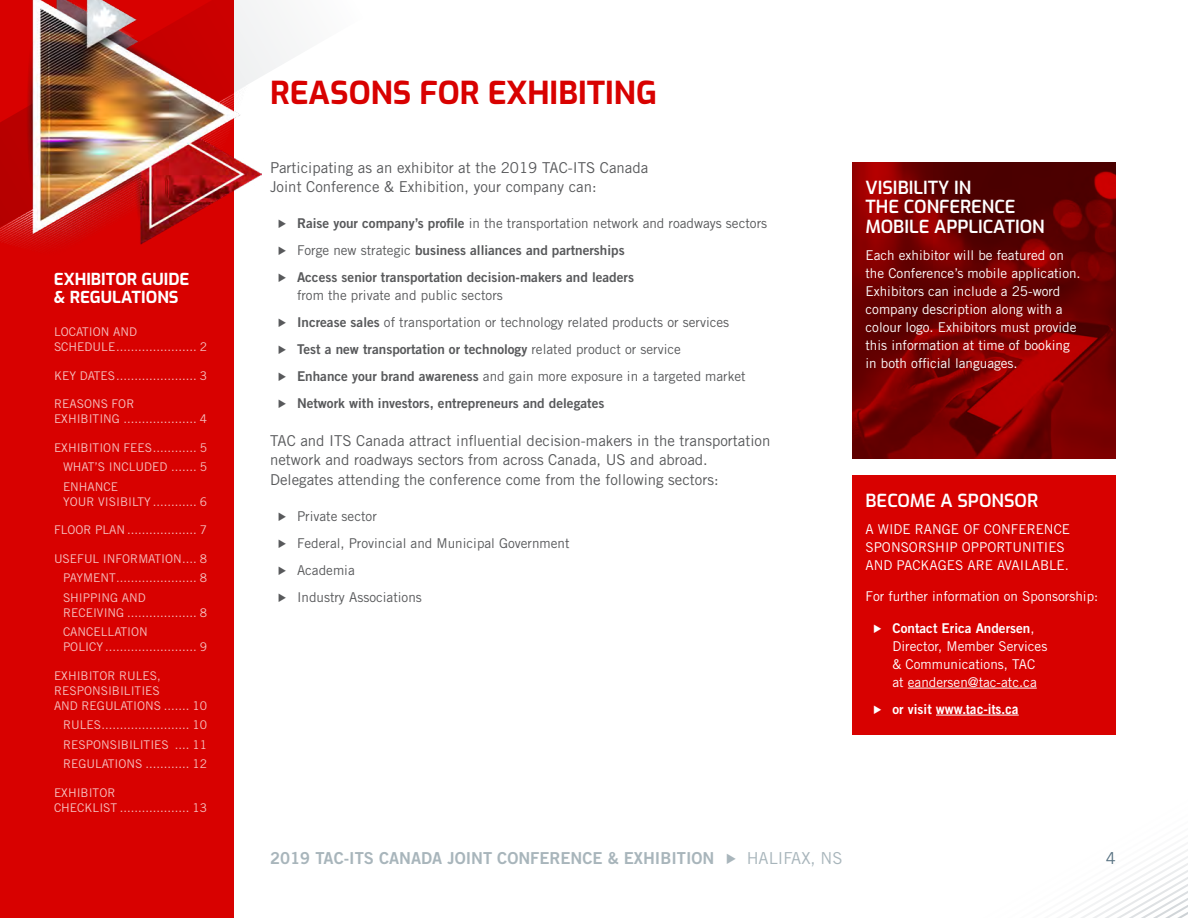
<style>
.page{position:relative;width:1188px;height:918px;background:#fff}
.page>*{position:absolute;margin:0;border:0;box-sizing:border-box;transform-origin:0 0}
.t1{font:700 31.5px "Exo";color:#d80100}
.t2{font:600 18px/19.5px "Exo";color:#fff}
.t3{font:16.5px "Trade Gothic LT Std Bd 2";color:#a8b5bb}
.t4{font:700 16.5px/18px "Exo";color:#fff}
.t5{font:16.5px "Trade Gothic LT Std";color:#587282}
.t6{font:15px/19.5px "Trade Gothic LT Std";color:#58595b}
.t7{font:13.5px/18px "Trade Gothic LT Std";color:#fff}
.t8{font:13.5px/27px "Trade Gothic LT Std";color:#58595b}
.t9{font:13.5px/27px "Trade Gothic LT Std Bd 2";color:#58595b}
.t10{font:13.5px "Trade Gothic LT Std Bd 2";color:#fff}
.t11{font:700 13.5px "Trade Gothic LT Std";color:#fff}
.t12{font:12px/19.5px "Trade Gothic LT Std";color:#f5c0bf}
.s1{font-family:"Trade Gothic LT Std Bd 2"}
.s2{font-family:"Trade Gothic LT Std"}
.s3{font-family:"Trade Gothic LT Std Bd 2";font-weight:400}
</style>
<div class="page">
<div style="left:0;top:0;width:234px;height:918px;background:#d80100"></div>
<svg style="left:261px;top:10px;width:29px;height:166px"></svg>
<img style="left:0;top:0;width:261px;height:246px">
<svg style="left:1069px;top:845px;width:119px;height:73px"></svg>
<svg style="left:852px;top:162px;width:264px;height:297px;background:#750000"></svg>
<div style="left:852px;top:475px;width:264px;height:259px;background:#d80100"></div>
<hr style="left:908px;top:688px;width:129px;height:1px;background:#fff">
<hr style="left:936px;top:715px;width:83px;height:1px;background:#fff">
<h3 class="t4" style="left:54px;top:269px;width:137px">EXHIBITOR GUIDE &amp; REGULATIONS</h3>
<p class="t12" style="left:54px;top:324px;width:154px;line-height:15px">LOCATION AND<br>SCHEDULE...................... 2</p>
<p class="t12" style="left:54px;top:365px;width:154px">KEY DATES...................... 3</p>
<p class="t12" style="left:54px;top:396px;width:155px;line-height:15px">REASONS FOR<br>EXHIBITING .................... 4</p>
<p class="t12" style="left:63px;top:437px;width:146px;text-align:justify;text-indent:-9px">EXHIBITION FEES............ 5<br>WHAT’S INCLUDED ....... 5<br>ENHANCE</p>
<p class="t12" style="left:63px;top:491px;width:145px">YOUR VISIBILTY ............ 6</p>
<p class="t12" style="left:54px;top:520px;width:154px">FLOOR PLAN ................... 7</p>
<p class="t12" style="left:63px;top:548px;width:145px;text-align:justify;text-indent:-9px">USEFUL INFORMATION.... 8<br>PAYMENT...................... 8<br>SHIPPING AND</p>
<p class="t12" style="left:63px;top:602px;width:145px">RECEIVING ................... 8<br>CANCELLATION</p>
<p class="t12" style="left:63px;top:637px;width:145px">POLICY ......................... 9</p>
<p class="t12" style="left:54px;top:668px;width:154px;line-height:15px">EXHIBITOR RULES,<br>RESPONSIBILITIES<br>AND REGULATIONS ....... 10</p>
<p class="t12" style="left:63px;top:715px;width:145px;text-align:justify">RULES........................ 10<br>RESPONSIBILITIES .... 11<br>REGULATIONS ............ 12</p>
<p class="t12" style="left:54px;top:785px;width:154px;line-height:15px">EXHIBITOR<br>CHECKLIST ................... 13</p>
<h1 class="t1" style="left:270px;top:68px;width:389px">REASONS FOR EXHIBITING</h1>
<p class="t6" style="left:270px;top:158px;width:380px">Participating as an exhibitor at the 2019 TAC-ITS Canada<br>Joint Conference &amp; Exhibition, your company can:</p>
<p class="t8" style="left:297px;top:210px;width:472px"><span class="s1">Raise your company’s profile</span> in the transportation network and roadways sectors</p>
<p class="t9" style="left:297px;top:237px;width:339px"><span class="s2">Forge new strategic</span> business alliances and partnerships<br>Access senior transportation decision-makers and leaders</p>
<p class="t8" style="left:297px;top:282px;width:434px">from the private and public sectors<br><span class="s1">Increase sales</span> of transportation or technology related products or services</p>
<p class="t9" style="left:297px;top:336px;width:386px">Test a new transportation or technology <span class="s2">related product or service</span></p>
<p class="t8" style="left:297px;top:363px;width:450px"><span class="s1">Enhance your brand awareness</span> and gain more exposure in a targeted market</p>
<p class="t9" style="left:297px;top:390px;width:309px">Network with investors, entrepreneurs and delegates</p>
<p class="t6" style="left:270px;top:431px;width:502px">TAC and ITS Canada attract influential decision-makers in the transportation network and roadways sectors from across Canada, US and abroad.<br>Delegates attending the conference come from the following sectors:</p>
<p class="t8" style="left:297px;top:502px;width:274px">Private sector<br>Federal, Provincial and Municipal Government<br>Academia<br>Industry Associations</p>
<h2 class="t2" style="left:866px;top:176px;width:181px">VISIBILITY IN<br>THE CONFERENCE<br>MOBILE APPLICATION</h2>
<p class="t7" style="left:866px;top:246px;width:217px">Each exhibitor will be featured on the Conference’s mobile application.<br>Exhibitors can include a 25-word company description along with a colour logo. Exhibitors must provide this information at time of booking in both official languages.</p>
<h2 class="t2" style="left:866px;top:489px;width:174px">BECOME A SPONSOR</h2>
<p class="t7" style="left:866px;top:520px;width:206px">A WIDE RANGE OF CONFERENCE<br>SPONSORSHIP OPPORTUNITIES<br>AND PACKAGES ARE AVAILABLE.</p>
<p class="t7" style="left:866px;top:587px;width:234px">For further information on Sponsorship:</p>
<p class="t10" style="left:892px;top:620px;width:144px">Contact Erica Andersen<span class="s2">,</span></p>
<p class="t7" style="left:892px;top:637px;width:156px">Director, Member Services &amp; Communications, TAC at eandersen@tac-atc.ca</p>
<p class="t11" style="left:892px;top:701px;width:128px"><span class="s3">or visit</span> www.tac-its.ca</p>
<h3 class="t3" style="left:270px;top:848px;width:574px">2019 TAC-ITS CANADA JOINT CONFERENCE &amp; EXHIBITION✔<span class="s2">HALIFAX, NS</span></h3>
<h3 class="t5" style="left:1106px;top:848px;width:12px">4</h3>
</div>
